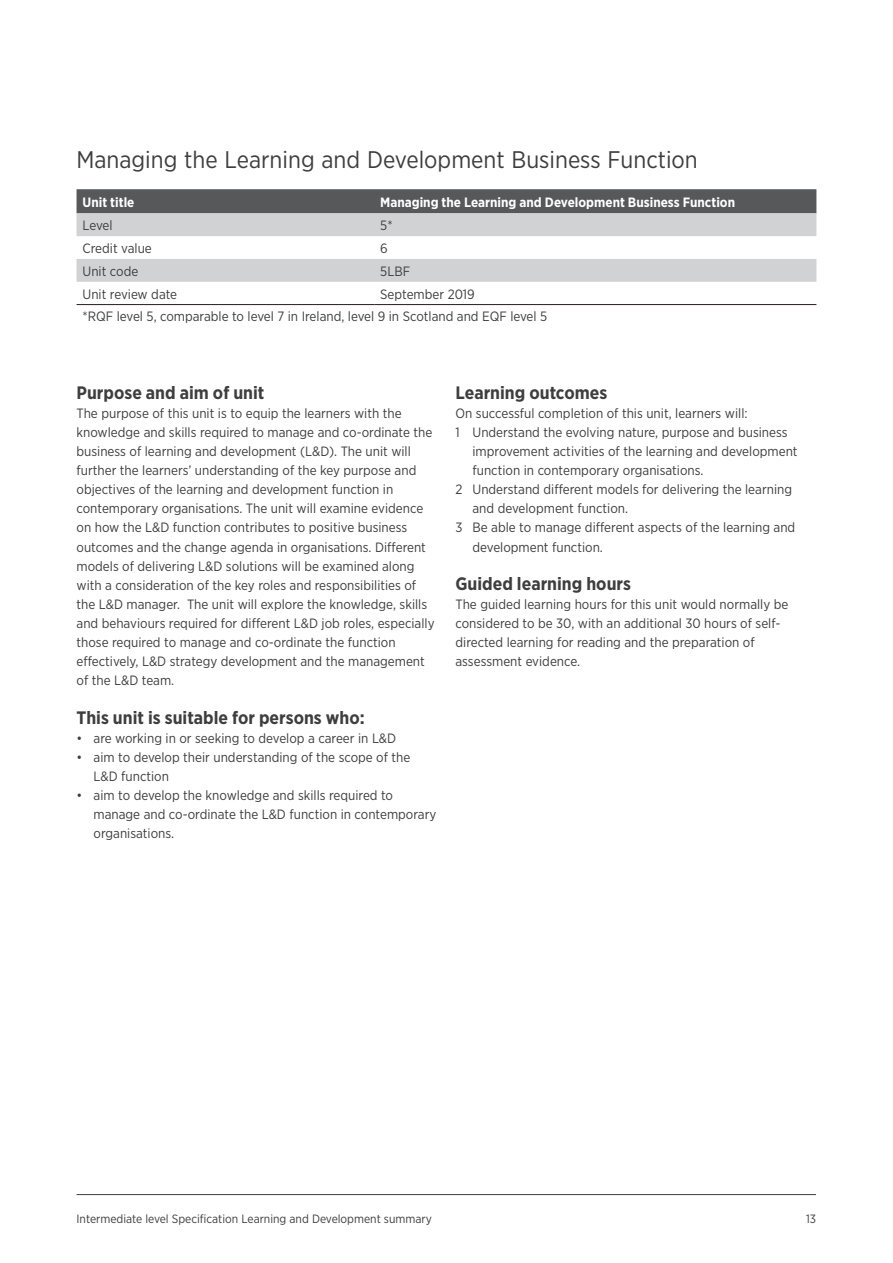
<style>
.page{position:relative;width:893px;height:1263px;background:#fff}
.page>*{position:absolute;margin:0;border:0;box-sizing:border-box;transform-origin:0 0}
.t1{font:24px "Gotham Narrow";color:#3e3e3f}
.t2{font:700 18px "Gotham Narrow";color:#3e3e3f}
.t3{font:13.5px/19.2px "Gotham Narrow";color:#3e3e3f}
.t4{font:700 13.5px "Gotham Narrow";color:#fff}
.t5{font:12px "Gotham Narrow";color:#3e3e3f}
</style>
<div class="page">
<div style="left:77px;top:189px;width:739px;height:24px;background:#57585a"></div>
<svg style="left:77px;top:213px;width:739px;height:69px;fill:#d1d2d4"></svg>
<hr style="left:77px;top:304px;width:297px;height:1px;background:#231f20">
<hr style="left:374px;top:304px;width:442px;height:1px;background:#231f20">
<hr style="left:77px;top:1194px;width:739px;height:1px;background:#3e3e3f">
<h1 class="t1" style="left:77px;top:145px;width:623px">Managing the Learning and Development Business Function</h1>
<p class="t4" style="left:83px;top:194px;width:53px">Unit title</p>
<p class="t4" style="left:380px;top:194px;width:356px">Managing the Learning and Development Business Function</p>
<p class="t3" style="left:83px;top:216px;width:32px">Level</p>
<p class="t3" style="left:380px;top:216px;width:14px">5*</p>
<p class="t3" style="left:83px;top:238px;width:71px">Credit value</p>
<p class="t3" style="left:380px;top:238px;width:9px">6</p>
<p class="t3" style="left:83px;top:261px;width:57px">Unit code</p>
<p class="t3" style="left:380px;top:261px;width:31px">5LBF</p>
<p class="t3" style="left:83px;top:284px;width:96px">Unit review date</p>
<p class="t3" style="left:83px;top:282px;width:466px;line-height:22.8px;text-indent:298px">September 2019<br>*RQF level 5, comparable to level 7 in Ireland, level 9 in Scotland and EQF level 5</p>
<h2 class="t2" style="left:77px;top:381px;width:189px">Purpose and aim of unit</h2>
<p class="t3" style="left:77px;top:403px;width:360px">The purpose of this unit is to equip the learners with the knowledge and skills required to manage and co-ordinate the business of learning and development (L&amp;D). The unit will further the learners’ understanding of the key purpose and objectives of the learning and development function in contemporary organisations. The unit will examine evidence on how the L&amp;D function contributes to positive business outcomes and the change agenda in organisations. Different models of delivering L&amp;D solutions will be examined along with a consideration of the key roles and responsibilities of the L&amp;D manager. The unit will explore the knowledge, skills and behaviours required for different L&amp;D job roles, especially those required to manage and co-ordinate the function effectively, L&amp;D strategy development and the management of the L&amp;D team.</p>
<h2 class="t2" style="left:77px;top:706px;width:290px">This unit is suitable for persons who:</h2>
<p class="t3" style="left:77px;top:728px;width:321px">• are working in or seeking to develop a career in L&amp;D</p>
<p class="t3" style="left:94px;top:747px;width:318px;text-indent:-17px">• aim to develop their understanding of the scope of the<br>L&amp;D function</p>
<p class="t3" style="left:94px;top:785px;width:344px;text-indent:-17px">• aim to develop the knowledge and skills required to manage and co-ordinate the L&amp;D function in contemporary organisations.</p>
<h2 class="t2" style="left:455px;top:381px;width:153px">Learning outcomes</h2>
<p class="t3" style="left:455px;top:403px;width:294px">On successful completion of this unit, learners will:</p>
<p class="t3" style="left:455px;top:422px;width:334px">1 Understand the evolving nature, purpose and business</p>
<p class="t3" style="left:472px;top:441px;width:327px">improvement activities of the learning and development</p>
<p class="t3" style="left:472px;top:460px;width:233px">function in contemporary organisations.</p>
<p class="t3" style="left:455px;top:479px;width:338px">2 Understand different models for delivering the learning</p>
<p class="t3" style="left:472px;top:499px;width:157px">and development function.</p>
<p class="t3" style="left:455px;top:518px;width:341px">3 Be able to manage different aspects of the learning and</p>
<p class="t3" style="left:472px;top:537px;width:132px">development function.</p>
<h2 class="t2" style="left:455px;top:572px;width:177px">Guided learning hours</h2>
<p class="t3" style="left:455px;top:594px;width:334px">The guided learning hours for this unit would normally be considered to be 30, with an additional 30 hours of self&shy;directed learning for reading and the preparation of assessment evidence.</p>
<p class="t5" style="left:77px;top:1211px;width:357px">Intermediate level Specification Learning and Development summary</p>
<p class="t5" style="left:806px;top:1211px;width:12px">13</p>
</div>
